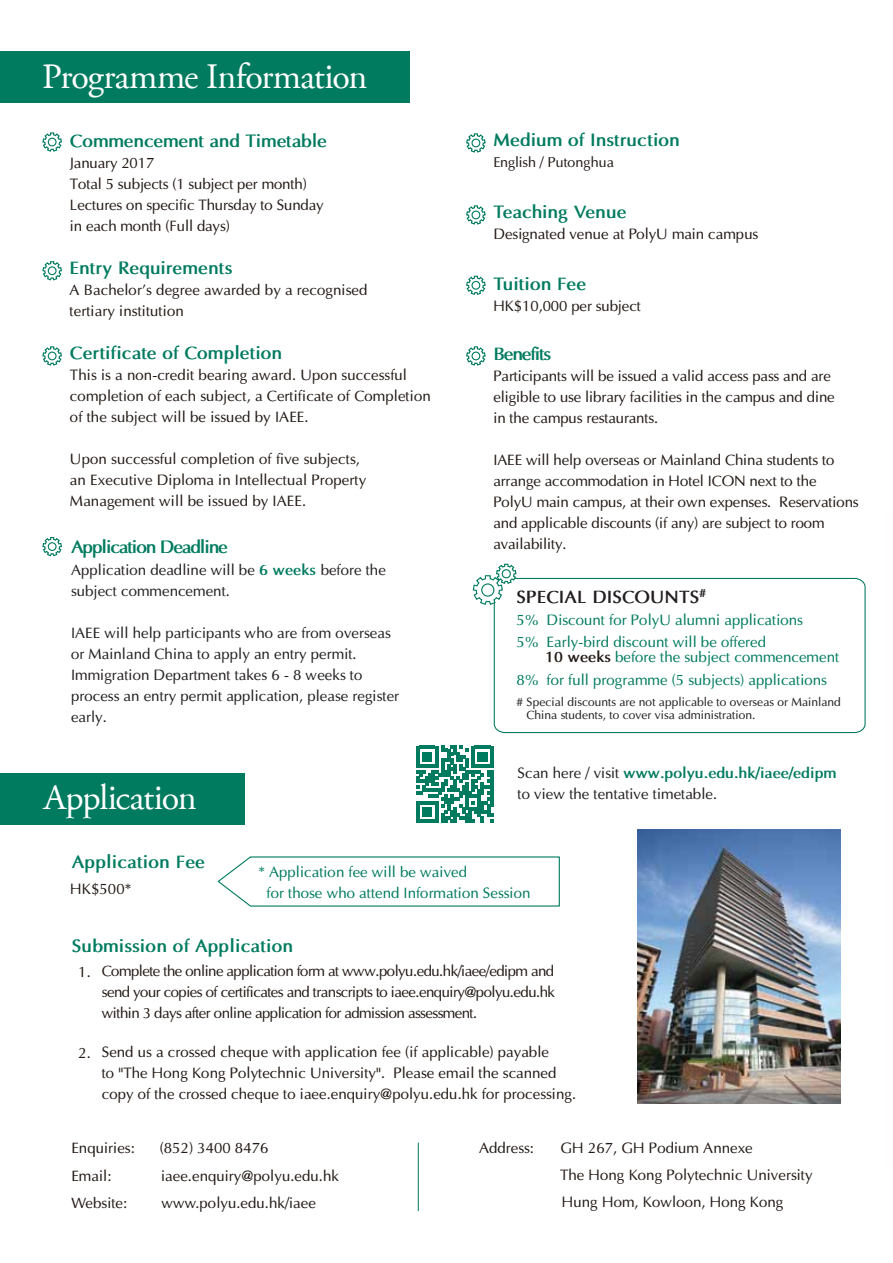
<style>
.page{position:relative;width:893px;height:1263px;background:#fff}
.page>*{position:absolute;margin:0;border:0;box-sizing:border-box;transform-origin:0 0}
.t1{font:36px "Adobe Garamond Pro";letter-spacing:-.03em;color:#fff}
.t2{font:700 18px "Optima";letter-spacing:-.005em;color:#007b5f}
.t3{font:700 18px "Optima";letter-spacing:-.07em;color:#007b5f}
.t4{font:700 17.7px "Optima";color:#231f20}
.t5{font:15px/21px "Optima";color:#231a16}
.t6{font:15px/21px "Optima";color:#231f20}
.t7{font:15px/22.5px "Optima";color:#007b5f}
.t8{font:14.25px "Optima";color:#231a16}
.t9{font:12px/13.5px "Optima";color:#231f20}
.s1{font-weight:700;color:#007b5f}
.s2{font-weight:700;color:#231a16}
</style>
<div class="page">
<div style="left:0;top:52px;width:409px;height:51px;background:#007b5f"></div>
<div style="left:0;top:773px;width:244px;height:51px;background:#007b5f"></div>
<svg style="left:217px;top:856px;width:343px;height:51px"></svg>
<img style="left:637px;top:829px;width:203px;height:275px">
<hr style="left:418px;top:1143px;width:1px;height:68px;background:#007b5f">
<svg style="left:42px;top:132px;width:20px;height:20px"></svg>
<svg style="left:466px;top:275px;width:20px;height:20px"></svg>
<svg style="left:466px;top:346px;width:20px;height:20px"></svg>
<svg style="left:466px;top:133px;width:20px;height:20px"></svg>
<svg style="left:42px;top:261px;width:20px;height:20px"></svg>
<svg style="left:466px;top:205px;width:20px;height:20px"></svg>
<svg style="left:42px;top:537px;width:20px;height:20px"></svg>
<svg style="left:42px;top:346px;width:20px;height:20px"></svg>
<svg style="left:493px;top:577px;width:373px;height:157px"></svg>
<svg style="left:472px;top:563px;width:45px;height:43px"></svg>
<svg style="left:417px;top:746px;width:76px;height:76px"></svg>
<h1 class="t1" style="left:42px;top:55px;width:327px">Programme Information</h1>
<p class="t2" style="left:70px;top:130px;width:258px">Commencement and Timetable</p>
<p class="t5" style="left:70px;top:152px;width:255px">January 2017<br>Total 5 subjects (1 subject per month)<br>Lectures on specific Thursday to Sunday in each month (Full days)</p>
<p class="t2" style="left:70px;top:257px;width:164px">Entry Requirements</p>
<p class="t5" style="left:70px;top:280px;width:299px">A Bachelor’s degree awarded by a recognised tertiary institution</p>
<p class="t2" style="left:70px;top:342px;width:214px">Certificate of Completion</p>
<p class="t5" style="left:70px;top:365px;width:362px">This is a non-credit bearing award. Upon successful completion of each subject, a Certificate of Completion of the subject will be issued by IAEE.</p>
<p class="t5" style="left:70px;top:449px;width:298px">Upon successful completion of five subjects, an Executive Diploma in Intellectual Property<br>Management will be issued by IAEE.</p>
<p class="t3" style="left:71px;top:536px;width:159px">Application Deadline</p>
<p class="t6" style="left:71px;top:560px;width:316px">Application deadline will be <span class="s1">6 weeks</span> before the subject commencement.</p>
<p class="t6" style="left:71px;top:623px;width:330px">IAEE will help participants who are from overseas or Mainland China to apply an entry permit.<br>Immigration Department takes 6 - 8 weeks to process an entry permit application, please register early.</p>
<h1 class="t1" style="left:44px;top:776px;width:155px">Application</h1>
<p class="t2" style="left:493px;top:129px;width:188px">Medium of Instruction</p>
<p class="t8" style="left:493px;top:154px;width:122px">English / Putonghua</p>
<p class="t2" style="left:493px;top:201px;width:135px">Teaching Venue</p>
<p class="t5" style="left:493px;top:223px;width:267px">Designated venue at PolyU main campus</p>
<p class="t2" style="left:493px;top:273px;width:94px">Tuition Fee</p>
<p class="t5" style="left:493px;top:295px;width:149px">HK$10,000 per subject</p>
<p class="t3" style="left:493px;top:343px;width:59px">Benefits</p>
<p class="t5" style="left:493px;top:366px;width:343px">Participants will be issued a valid access pass and are eligible to use library facilities in the campus and dine in the campus restaurants.</p>
<p class="t5" style="left:493px;top:450px;width:367px">IAEE will help overseas or Mainland China students to arrange accommodation in Hotel ICON next to the PolyU main campus, at their own expenses. Reservations and applicable discounts (if any) are subject to room availability.</p>
<p class="t4" style="left:517px;top:586px;width:191px">SPECIAL DISCOUNTS<sup>#</sup></p>
<p class="t7" style="left:517px;top:608px;width:288px">5% Discount for PolyU alumni applications<br>5% Early-bird discount will be offered</p>
<p class="t7" style="left:517px;top:646px;width:324px;text-indent:28px"><span class="s2">10 weeks</span> before the subject commencement<br>8% for full programme (5 subjects) applications</p>
<p class="t9" style="left:526px;top:695px;width:316px;text-indent:-10px"># Special discounts are not applicable to overseas or Mainland<br>China students, to cover visa administration.</p>
<p class="t6" style="left:518px;top:762px;width:321px">Scan here / visit <span class="s1">www.polyu.edu.hk/iaee/edipm </span>to view the tentative timetable.</p>
<p class="t2" style="left:72px;top:850px;width:135px">Application Fee</p>
<p class="t5" style="left:70px;top:878px;width:63px">HK$500*</p>
<p class="t7" style="left:267px;top:861px;width:265px;line-height:21px;text-indent:-8px">* Application fee will be waived<br>for those who attend Information Session</p>
<p class="t2" style="left:72px;top:935px;width:223px">Submission of Application</p>
<p class="t5" style="left:78px;top:962px;width:14px">1.</p>
<p class="t5" style="left:78px;top:1043px;width:14px">2.</p>
<p class="t5" style="left:102px;top:961px;width:455px;text-align:justify">Complete the online application form at www.polyu.edu.hk/iaee/edipm and send your copies of certificates and transcripts to iaee.enquiry@polyu.edu.hk within 3 days after online application for admission assessment.</p>
<p class="t5" style="left:102px;top:1042px;width:476px">Send us a crossed cheque with application fee (if applicable) payable<br>to "The Hong Kong Polytechnic University". Please email the scanned copy of the crossed cheque to iaee.enquiry@polyu.edu.hk for processing.</p>
<p class="t5" style="left:71px;top:1137px;width:65px">Enquiries:</p>
<p class="t5" style="left:160px;top:1137px;width:110px">(852) 3400 8476</p>
<p class="t5" style="left:71px;top:1165px;width:42px">Email:</p>
<p class="t5" style="left:161px;top:1165px;width:179px">iaee.enquiry@polyu.edu.hk</p>
<p class="t5" style="left:71px;top:1193px;width:57px">Website:</p>
<p class="t5" style="left:161px;top:1193px;width:156px">www.polyu.edu.hk/iaee</p>
<p class="t5" style="left:479px;top:1137px;width:57px">Address:</p>
<p class="t5" style="left:560px;top:1134px;width:254px;line-height:27px">GH 267, GH Podium Annexe<br>The Hong Kong Polytechnic University<br>Hung Hom, Kowloon, Hong Kong</p>
</div>
